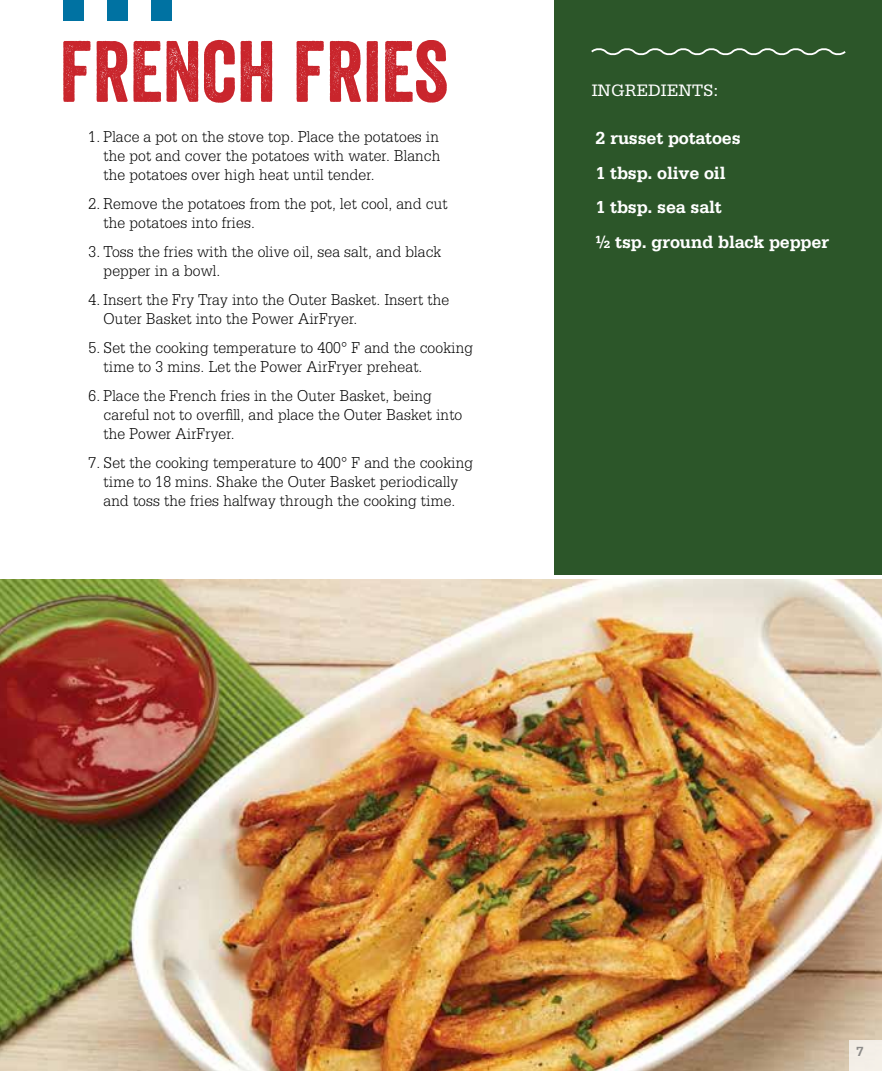
<style>
.page{position:relative;width:882px;height:1071px;background:#fff}
.page>*{position:absolute;margin:0;border:0;box-sizing:border-box;transform-origin:0 0}
.t1{font:84px "Veneer";color:#c9252c}
.t2{font:700 18.38px/34.6px "Serifa Std";letter-spacing:-.01em;color:#fff}
.t3{font:17.5px "Serifa Std";color:#fff}
.t4{font:300 16.62px/19.2px "Serifa Std";letter-spacing:.01em;color:#000;scale:.93 1}
.t5{font:700 14px "Serifa Std";color:#939598}
</style>
<div class="page">
<div style="left:555px;top:0;width:327px;height:575px;background:#2c5629"></div>
<img style="left:0;top:579px;width:882px;height:492px">
<div style="left:63px;top:0;width:21px;height:21px;background:#0072a2"></div>
<div style="left:107px;top:0;width:21px;height:21px;background:#0072a2"></div>
<div style="left:151px;top:0;width:20px;height:21px;background:#0072a2"></div>
<svg style="left:591px;top:48px;width:255px;height:8px"></svg>
<div style="left:850px;top:1040px;width:32px;height:31px;background:#f4efe7"></div>
<h1 class="t1" style="left:60px;top:20px;width:390px">FRENCH FRIES</h1>
<p class="t4" style="left:104px;top:127px;width:364px;text-align:justify;text-indent:-15px">1. Place a pot on the stove top. Place the potatoes in the pot and cover the potatoes with water. Blanch the potatoes over high heat until tender.</p>
<p class="t4" style="left:104px;top:194px;width:371px;text-indent:-15px">2. Remove the potatoes from the pot, let cool, and cut the potatoes into fries.</p>
<p class="t4" style="left:104px;top:242px;width:365px;text-indent:-15px">3. Toss the fries with the olive oil, sea salt, and black pepper in a bowl.</p>
<p class="t4" style="left:104px;top:290px;width:373px;text-indent:-15px">4. Insert the Fry Tray into the Outer Basket. Insert the<br>Outer Basket into the Power AirFryer.</p>
<p class="t4" style="left:104px;top:338px;width:399px;text-indent:-15px">5. Set the cooking temperature to 400° F and the cooking time to 3 mins. Let the Power AirFryer preheat.</p>
<p class="t4" style="left:104px;top:386px;width:387px;text-indent:-15px">6. Place the French fries in the Outer Basket, being careful not to overfill, and place the Outer Basket into the Power AirFryer.</p>
<p class="t4" style="left:88px;top:453px;width:415px;text-align:center">7. Set the cooking temperature to 400° F and the cooking time to 18 mins. Shake the Outer Basket periodically<br>and toss the fries halfway through the cooking time.</p>
<p class="t3" style="left:592px;top:81px;width:128px">INGREDIENTS:</p>
<p class="t2" style="left:596px;top:121px;width:235px">2 russet potatoes<br>1 tbsp. olive oil<br>1 tbsp. sea salt<br>1/2 tsp. ground black pepper</p>
<p class="t5" style="left:856px;top:1043px;width:9px">7</p>
</div>
